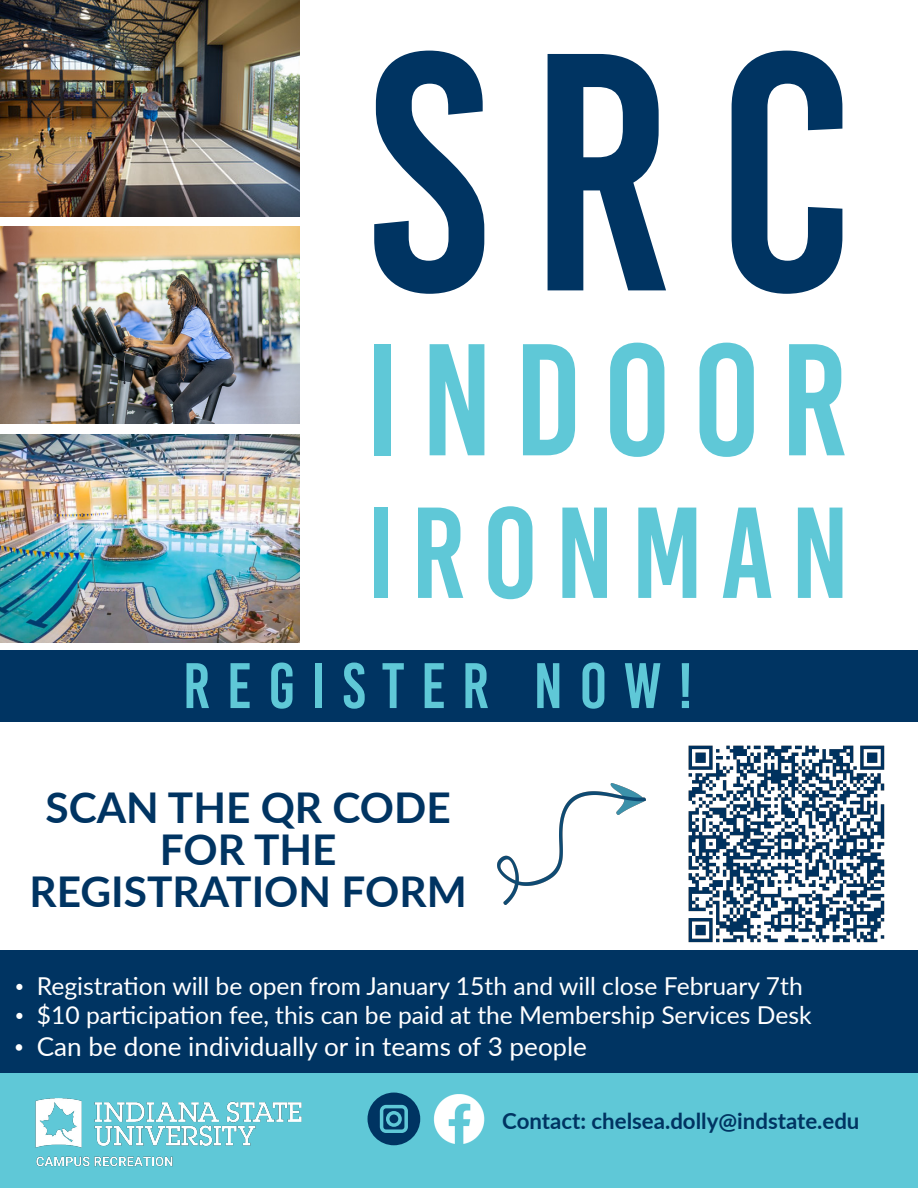
<style>
.page{position:relative;width:918px;height:1188px;background:#fff}
.page>*{position:absolute;margin:0;border:0;box-sizing:border-box;transform-origin:0 0}
.t1{font:337.8px "Bebas Kai";color:#003462}
.t2{font:158.7px "Bebas Kai";letter-spacing:.13em;color:#5fc8d7}
.t3{font:129.15px "Bebas Kai";letter-spacing:.13em;color:#5fc8d7}
.t4{font:64.2px "Bebas Kai";letter-spacing:.26em;color:#5fc8d7}
.t5{font:700 42.45px/42.5px "Lato";color:#003462;text-align:center}
.t6{font:26.1px "Lato";color:#fff}
.t7{font:24.6px "Lato";color:#fff}
.t8{font:700 22.2px "Lato";color:#003462}
.s1{font-family:"Times New Roman"}
.s2{font-size:25.2px}
</style>
<div class="page">
<div style="left:0;top:950px;width:918px;height:134px;background:#003462"></div>
<div style="left:0;top:1073px;width:918px;height:115px;background:#5fc8d7"></div>
<div style="left:0;top:650px;width:918px;height:71px;background:#003462"></div>
<img style="left:0;top:0;width:299px;height:216px">
<img style="left:0;top:435px;width:299px;height:207px">
<img style="left:0;top:227px;width:299px;height:197px">
<img style="left:688px;top:745px;width:197px;height:198px">
<img style="left:497px;top:783px;width:149px;height:122px">
<img style="left:35px;top:1099px;width:267px;height:68px">
<svg style="left:368px;top:1093px;width:52px;height:52px"></svg>
<div style="left:389px;top:1115px;width:9px;height:8px;background:#003462;border-radius:50%"></div>
<img style="left:433px;top:1094px;width:52px;height:50px">
<h1 class="t1" style="left:367px;top:-8px;width:488px">SRC</h1>
<h2 class="t2" style="left:365px;top:315px;width:484px">INDOOR</h2>
<h3 class="t3" style="left:367px;top:484px;width:484px">IRONMAN</h3>
<h3 class="t4" style="left:183px;top:651px;width:511px">REGISTER NOW!</h3>
<h3 class="t5" style="left:29px;top:784px;width:439px">SCAN THE QR CODE<br>FOR THE<br>REGISTRATION FORM</h3>
<p class="t7" style="left:15px;top:968px;width:789px"><span class="s1">•</span> Registration will be open from January 15th and will close February 7th</p>
<p class="t7" style="left:15px;top:998px;width:798px"><span class="s1">•</span> $10 participation fee, this can be paid at the Membership Services Desk</p>
<p class="t6" style="left:15px;top:1028px;width:574px"><span class="s1">•</span> Can be done individually or in teams of 3 peo<span class="s2">p</span>le</p>
<p class="t8" style="left:502px;top:1104px;width:359px">Contact: chelsea.dolly@indstate.edu</p>
</div>
